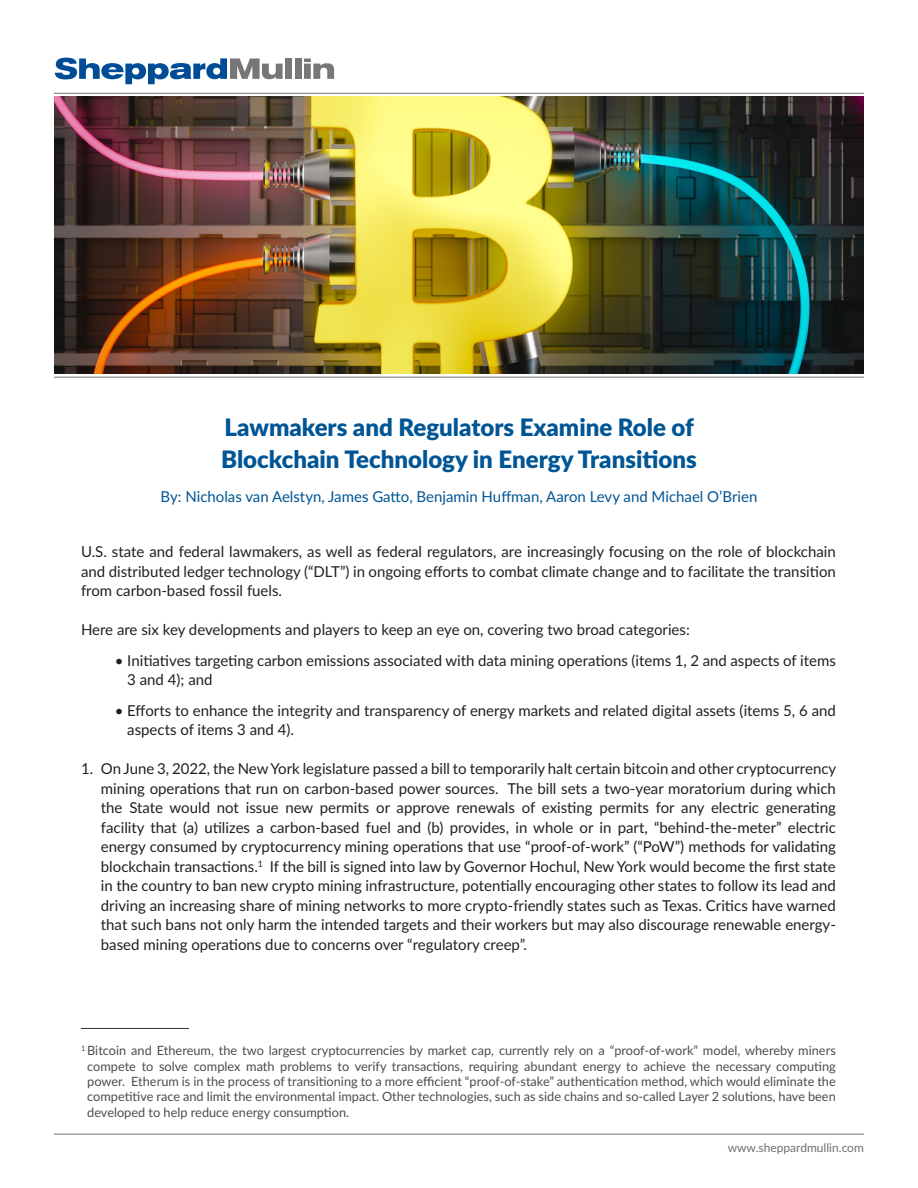
<style>
.page{position:relative;width:918px;height:1188px;background:#fff}
.page>*{position:absolute;margin:0;border:0;box-sizing:border-box;transform-origin:0 0}
.t1{font:900 24px/31.5px "Lato";color:#005595}
.t2{font:15px/19.5px "Lato";color:#231f20;text-align:justify}
.t3{font:15px "Lato";color:#005595}
.t4{font:12.75px/15.3px "Lato";color:#4b4c4d;text-align:justify}
.t5{font:12px "Lato";color:#717074}
</style>
<div class="page">
<svg style="left:55px;top:58px;width:228px;height:26px"></svg>
<div style="left:285px;top:58px;width:7px;height:21px;background:#77777a"></div>
<div style="left:295px;top:58px;width:6px;height:21px;background:#77777a"></div>
<svg style="left:304px;top:58px;width:30px;height:21px"></svg>
<hr style="left:54px;top:93px;width:810px;height:1px;background:#717074">
<hr style="left:54px;top:1134px;width:810px;height:1px;background:#717074">
<hr style="left:54px;top:377px;width:810px;height:1px;background:#717074">
<hr style="left:81px;top:1028px;width:108px;height:1px;background:#333">
<img style="left:54px;top:97px;width:810px;height:277px">
<p class="t1" style="left:221px;top:410px;width:477px">Lawmakers and Regulators Examine Role of<br>Blockchain Technology in Energy Transitions</p>
<p class="t3" style="left:161px;top:486px;width:598px">By: Nicholas van Aelstyn, James Gatto, Benjamin Huffman, Aaron Levy and Michael O’Brien</p>
<p class="t2" style="left:81px;top:542px;width:756px">U.S. state and federal lawmakers, as well as federal regulators, are increasingly focusing on the role of blockchain and distributed ledger technology (“DLT”) in ongoing efforts to combat climate change and to facilitate the transition from carbon-based fossil fuels.</p>
<p class="t2" style="left:81px;top:620px;width:610px">Here are six key developments and players to keep an eye on, covering two broad categories:</p>
<p class="t2" style="left:127px;top:650px;width:710px;text-indent:-13px">• Initiatives targeting carbon emissions associated with data mining operations (items 1, 2 and aspects of items<br>3 and 4); and</p>
<p class="t2" style="left:127px;top:700px;width:710px;text-indent:-13px">• Efforts to enhance the integrity and transparency of energy markets and related digital assets (items 5, 6 and aspects of items 3 and 4).</p>
<p class="t2" style="left:101px;top:758px;width:737px;text-indent:-20px">1. On June 3, 2022, the New York legislature passed a bill to temporarily halt certain bitcoin and other cryptocurrency mining operations that run on carbon-based power sources. The bill sets a two-year moratorium during which the State would not issue new permits or approve renewals of existing permits for any electric generating facility that (a) utilizes a carbon-based fuel and (b) provides, in whole or in part, “behind-the-meter” electric energy consumed by cryptocurrency mining operations that use “proof-of-work” (“PoW”) methods for validating blockchain transactions.<sup>1</sup> If the bill is signed into law by Governor Hochul, New York would become the first state in the country to ban new crypto mining infrastructure, potentially encouraging other states to follow its lead and driving an increasing share of mining networks to more crypto-friendly states such as Texas. Critics have warned that such bans not only harm the intended targets and their workers but may also discourage renewable energy&shy;based mining operations due to concerns over “regulatory creep”.</p>
<p class="t4" style="left:87px;top:1043px;width:750px;text-indent:-6px"><sup>1</sup> Bitcoin and Ethereum, the two largest cryptocurrencies by market cap, currently rely on a “proof-of-work” model, whereby miners compete to solve complex math problems to verify transactions, requiring abundant energy to achieve the necessary computing power. Etherum is in the process of transitioning to a more efficient “proof-of-stake” authentication method, which would eliminate the competitive race and limit the environmental impact. Other technologies, such as side chains and so-called Layer 2 solutions, have been developed to help reduce energy consumption.</p>
<p class="t5" style="left:728px;top:1139px;width:138px">www.sheppardmullin.com</p>
</div>
